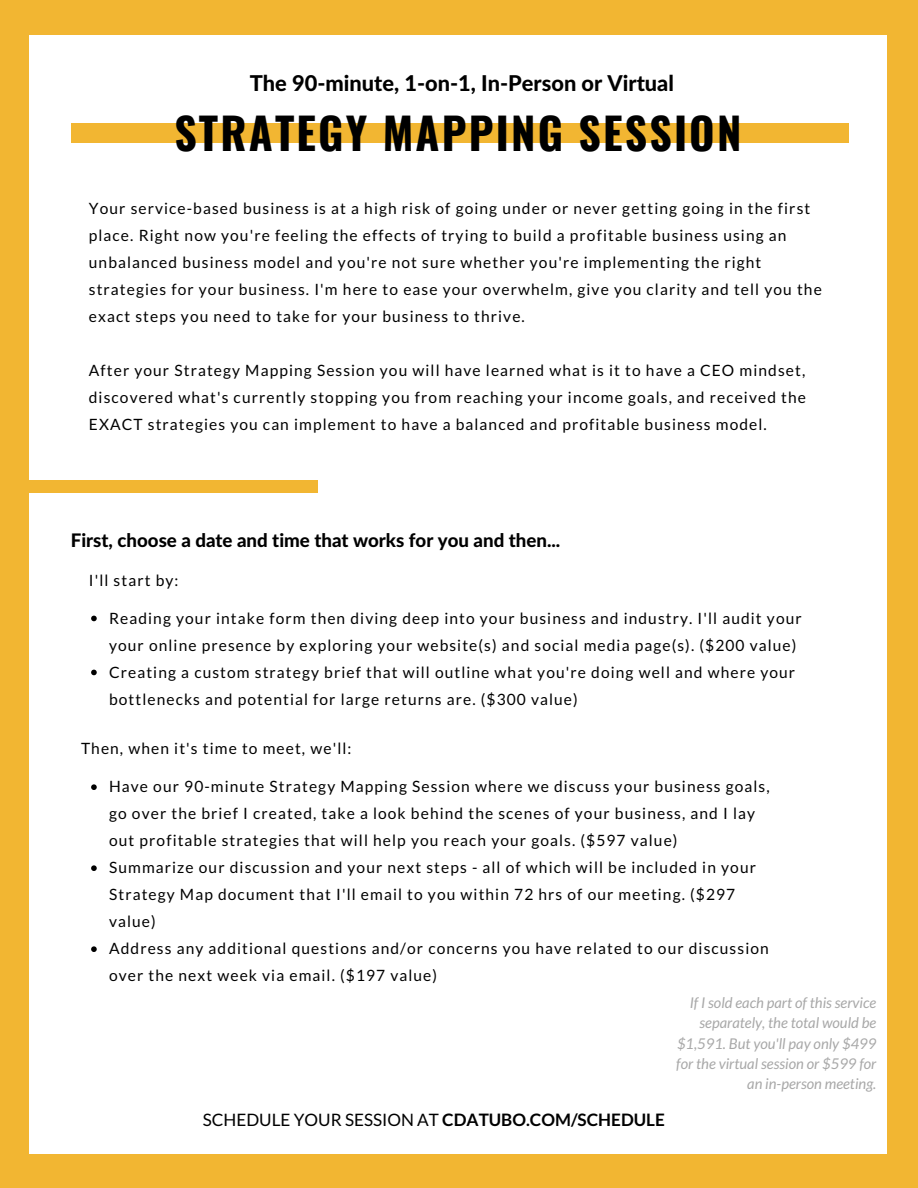
<style>
.page{position:relative;width:918px;height:1188px;background:#f2b632}
.page>*{position:absolute;margin:0;border:0;box-sizing:border-box;transform-origin:0 0}
.t1{font:700 43.65px "Oswald";letter-spacing:.05em;color:#000}
.t2{font:800 21.75px "Lato Latin";color:#000}
.t3{font:800 18.75px "Lato Latin";color:#000}
.t4{font:17.1px "Lato";color:#000}
.t5{font:15.6px/27px "Lato";letter-spacing:.07em;color:#000}
.t6{font:italic 14.85px/20.2px "Lato";color:#a8a8a8;text-align:right}
.s1{font-weight:700}
</style>
<div class="page">
<div style="left:29px;top:35px;width:857px;height:1118px;background:#fff"></div>
<div style="left:71px;top:124px;width:777px;height:19px;background:#f2b632"></div>
<div style="left:13px;top:480px;width:305px;height:13px;background:#f2b632"></div>
<svg style="left:91px;top:616px;width:6px;height:5px"></svg>
<svg style="left:91px;top:670px;width:6px;height:5px"></svg>
<svg style="left:91px;top:784px;width:6px;height:6px"></svg>
<svg style="left:91px;top:865px;width:6px;height:6px"></svg>
<svg style="left:91px;top:946px;width:6px;height:6px"></svg>
<h2 class="t2" style="left:250px;top:69px;width:426px">The 90-minute, 1-on-1, In-Person or Virtual</h2>
<h1 class="t1" style="left:174px;top:99px;width:569px">STRATEGY MAPPING SESSION</h1>
<p class="t5" style="left:89px;top:194px;width:735px">Your service-based business is at a high risk of going under or never getting going in the first place. Right now you're feeling the effects of trying to build a profitable business using an unbalanced business model and you're not sure whether you're implementing the right strategies for your business. I'm here to ease your overwhelm, give you clarity and tell you the exact steps you need to take for your business to thrive.</p>
<p class="t5" style="left:89px;top:356px;width:719px;text-align:justify">After your Strategy Mapping Session you will have learned what is it to have a CEO mindset, discovered what's currently stopping you from reaching your income goals, and received the EXACT strategies you can implement to have a balanced and profitable business model.</p>
<p class="t3" style="left:71px;top:528px;width:491px">First, choose a date and time that works for you and then...</p>
<p class="t5" style="left:89px;top:567px;width:91px">I'll start by:</p>
<p class="t5" style="left:109px;top:604px;width:694px">Reading your intake form then diving deep into your business and industry. I'll audit your your online presence by exploring your website(s) and social media page(s). ($200 value)<br>Creating a custom strategy brief that will outline what you're doing well and where your bottlenecks and potential for large returns are. ($300 value)</p>
<p class="t5" style="left:81px;top:734px;width:272px">Then, when it's time to meet, we'll:</p>
<p class="t5" style="left:109px;top:773px;width:662px">Have our 90-minute Strategy Mapping Session where we discuss your business goals, go over the brief I created, take a look behind the scenes of your business, and I lay out profitable strategies that will help you reach your goals. ($597 value)<br>Summarize our discussion and your next steps - all of which will be included in your Strategy Map document that I'll email to you within 72 hrs of our meeting. ($297 value)<br>Address any additional questions and/or concerns you have related to our discussion over the next week via email. ($197 value)</p>
<p class="t4" style="left:203px;top:1109px;width:464px">SCHEDULE YOUR SESSION AT <span class="s1">CDATUBO.COM/SCHEDULE</span></p>
<p class="t6" style="left:676px;top:992px;width:202px">If I sold each part of this service separately, the total would be $1,591. But you'll pay only $499 for the virtual session or $599 for an in-person meeting.</p>
</div>
